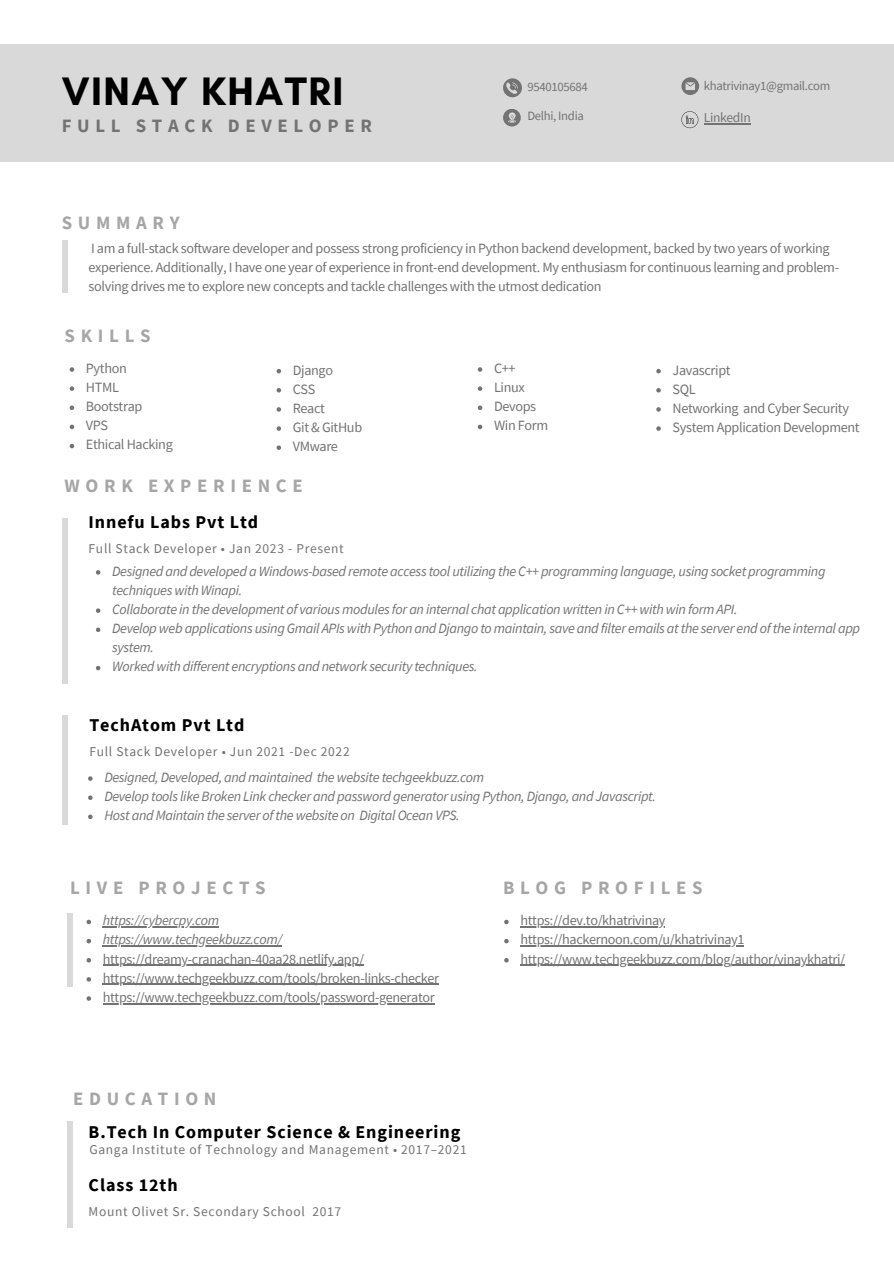
<style>
.page{position:relative;width:894px;height:1264px;background:#fff}
.page>*{position:absolute;margin:0;border:0;box-sizing:border-box;transform-origin:0 0}
.t1{font:700 40.5px "Glacial Indifference";letter-spacing:.035em;color:#000}
.t2{font:700 18.9px "Source Sans Pro";letter-spacing:.3em;color:#a6a6a6}
.t3{font:700 18.9px "Source Sans Pro";letter-spacing:.3em;color:#737373}
.t4{font:700 18px "Source Sans Pro";letter-spacing:.05em;color:#000}
.t5{font:14.25px/19.2px "Source Sans Pro";letter-spacing:-.025em;color:#737373}
.t6{font:italic 14.25px/19.2px "Source Sans Pro";letter-spacing:-.025em;color:#737373}
.t7{font:13.5px "Source Sans Pro";letter-spacing:.05em;color:#737373}
.t8{font:13.5px "Source Sans Pro";letter-spacing:-.025em;color:#737373}
.t9{font:12.75px "Source Sans Pro";letter-spacing:-.025em;color:#737373}
</style>
<div class="page">
<div style="left:0;top:44px;width:893px;height:118px;background:#d9d9d9"></div>
<div style="left:62px;top:518px;width:5px;height:165px;background:#d9d9d9"></div>
<div style="left:62px;top:241px;width:5px;height:52px;background:#d9d9d9"></div>
<div style="left:67px;top:1121px;width:6px;height:106px;background:#d9d9d9"></div>
<svg style="left:503px;top:78px;width:19px;height:19px"></svg>
<svg style="left:681px;top:77px;width:18px;height:18px"></svg>
<div style="left:503px;top:109px;width:17px;height:17px;background:#737373;border-radius:50%"></div>
<svg style="left:508px;top:112px;width:7px;height:10px"></svg>
<div style="left:62px;top:715px;width:5px;height:109px;background:#d9d9d9"></div>
<div style="left:67px;top:913px;width:6px;height:73px;background:#d9d9d9"></div>
<svg style="left:681px;top:111px;width:17px;height:17px"></svg>
<hr style="left:703px;top:123px;width:47px;height:1px;background:#737373">
<svg style="left:70px;top:367px;width:4px;height:5px"></svg>
<svg style="left:70px;top:386px;width:4px;height:5px"></svg>
<svg style="left:70px;top:405px;width:4px;height:5px"></svg>
<svg style="left:70px;top:424px;width:4px;height:5px"></svg>
<svg style="left:70px;top:444px;width:4px;height:4px"></svg>
<svg style="left:276px;top:369px;width:5px;height:4px"></svg>
<svg style="left:276px;top:388px;width:5px;height:4px"></svg>
<svg style="left:276px;top:407px;width:5px;height:4px"></svg>
<svg style="left:276px;top:426px;width:5px;height:5px"></svg>
<svg style="left:276px;top:445px;width:5px;height:5px"></svg>
<svg style="left:477px;top:367px;width:5px;height:5px"></svg>
<svg style="left:477px;top:386px;width:5px;height:5px"></svg>
<svg style="left:477px;top:405px;width:5px;height:5px"></svg>
<svg style="left:477px;top:424px;width:5px;height:5px"></svg>
<svg style="left:656px;top:369px;width:4px;height:4px"></svg>
<svg style="left:656px;top:388px;width:4px;height:4px"></svg>
<svg style="left:656px;top:407px;width:4px;height:4px"></svg>
<svg style="left:656px;top:426px;width:4px;height:5px"></svg>
<svg style="left:96px;top:570px;width:4px;height:4px"></svg>
<svg style="left:96px;top:608px;width:4px;height:5px"></svg>
<svg style="left:96px;top:627px;width:4px;height:5px"></svg>
<svg style="left:96px;top:665px;width:4px;height:5px"></svg>
<svg style="left:88px;top:776px;width:5px;height:4px"></svg>
<svg style="left:88px;top:795px;width:5px;height:5px"></svg>
<svg style="left:88px;top:814px;width:5px;height:5px"></svg>
<svg style="left:86px;top:919px;width:5px;height:5px"></svg>
<hr style="left:103px;top:926px;width:116px;height:1px;background:#737373">
<svg style="left:86px;top:938px;width:5px;height:5px"></svg>
<hr style="left:103px;top:945px;width:179px;height:1px;background:#737373">
<svg style="left:86px;top:958px;width:5px;height:4px"></svg>
<hr style="left:103px;top:964px;width:260px;height:1px;background:#737373">
<svg style="left:86px;top:977px;width:5px;height:4px"></svg>
<hr style="left:103px;top:983px;width:335px;height:2px;background:#737373">
<svg style="left:86px;top:996px;width:5px;height:4px"></svg>
<hr style="left:103px;top:1003px;width:331px;height:1px;background:#737373">
<svg style="left:504px;top:919px;width:4px;height:5px"></svg>
<hr style="left:520px;top:926px;width:145px;height:1px;background:#737373">
<svg style="left:504px;top:938px;width:4px;height:5px"></svg>
<hr style="left:520px;top:945px;width:224px;height:1px;background:#737373">
<svg style="left:504px;top:958px;width:4px;height:4px"></svg>
<hr style="left:520px;top:964px;width:324px;height:1px;background:#737373">
<p class="t1" style="left:62px;top:66px;width:283px">VINAY KHATRI</p>
<p class="t9" style="left:527px;top:78px;width:62px">9540105684</p>
<p class="t9" style="left:703px;top:77px;width:128px">khatrivinay1@gmail.com</p>
<p class="t3" style="left:62px;top:114px;width:311px">FULL STACK DEVELOPER</p>
<p class="t2" style="left:62px;top:210px;width:119px">SUMMARY</p>
<p class="t9" style="left:527px;top:108px;width:58px">Delhi, India</p>
<p class="t8" style="left:703px;top:109px;width:48px">LinkedIn</p>
<p class="t5" style="left:89px;top:238px;width:751px">I am a full-stack software developer and possess strong proficiency in Python backend development, backed by two years of working experience. Additionally, I have one year of experience in front-end development. My enthusiasm for continuous learning and problem&shy;solving drives me to explore new concepts and tackle challenges with the utmost dedication</p>
<p class="t2" style="left:65px;top:324px;width:87px">SKILLS</p>
<p class="t5" style="left:86px;top:358px;width:42px">Python</p>
<p class="t5" style="left:86px;top:377px;width:35px">HTML</p>
<p class="t5" style="left:86px;top:396px;width:58px">Bootstrap</p>
<p class="t5" style="left:86px;top:415px;width:24px">VPS</p>
<p class="t5" style="left:86px;top:435px;width:88px">Ethical Hacking</p>
<p class="t5" style="left:293px;top:360px;width:42px">Django</p>
<p class="t5" style="left:293px;top:379px;width:24px">CSS</p>
<p class="t5" style="left:293px;top:398px;width:34px">React</p>
<p class="t5" style="left:293px;top:417px;width:71px">Git &amp; GitHub</p>
<p class="t5" style="left:293px;top:436px;width:47px">VMware</p>
<p class="t2" style="left:65px;top:473px;width:240px">WORK EXPERIENCE</p>
<p class="t4" style="left:89px;top:510px;width:171px">Innefu Labs Pvt Ltd</p>
<p class="t7" style="left:89px;top:539px;width:256px">Full Stack Developer • Jan 2023 - Present</p>
<p class="t5" style="left:494px;top:358px;width:23px">C++</p>
<p class="t5" style="left:494px;top:377px;width:32px">Linux</p>
<p class="t5" style="left:494px;top:396px;width:44px">Devops</p>
<p class="t5" style="left:494px;top:415px;width:56px">Win Form</p>
<p class="t5" style="left:672px;top:360px;width:60px">Javascript</p>
<p class="t5" style="left:672px;top:379px;width:25px">SQL</p>
<p class="t5" style="left:672px;top:398px;width:178px">Networking and Cyber Security</p>
<p class="t5" style="left:672px;top:417px;width:188px">System Application Development</p>
<p class="t6" style="left:112px;top:561px;width:714px">Designed and developed a Windows-based remote access tool utilizing the C++ programming language, using socket programming techniques with Winapi.</p>
<p class="t6" style="left:112px;top:599px;width:626px">Collaborate in the development of various modules for an internal chat application written in C++ with win form API.</p>
<p class="t6" style="left:112px;top:618px;width:749px">Develop web applications using Gmail APIs with Python and Django to maintain, save and filter emails at the server end of the internal app system.</p>
<p class="t6" style="left:112px;top:656px;width:367px">Worked with different encryptions and network security techniques.</p>
<p class="t4" style="left:89px;top:713px;width:156px">TechAtom Pvt Ltd</p>
<p class="t7" style="left:89px;top:743px;width:262px">Full Stack Developer • Jun 2021 -Dec 2022</p>
<p class="t6" style="left:104px;top:767px;width:381px">Designed, Developed, and maintained the website techgeekbuzz.com</p>
<p class="t6" style="left:104px;top:786px;width:553px">Develop tools like Broken Link checker and password generator using Python, Django, and Javascript.</p>
<p class="t6" style="left:104px;top:805px;width:357px">Host and Maintain the server of the website on Digital Ocean VPS.</p>
<p class="t2" style="left:70px;top:875px;width:197px">LIVE PROJECTS</p>
<p class="t6" style="left:103px;top:910px;width:118px">https://cybercpy.com</p>
<p class="t6" style="left:103px;top:929px;width:181px">https://www.techgeekbuzz.com/</p>
<p class="t5" style="left:103px;top:948px;width:262px">https://dreamy-cranachan-40aa28.netlify.app/</p>
<p class="t5" style="left:103px;top:968px;width:338px">https://www.techgeekbuzz.com/tools/broken-links-checker</p>
<p class="t5" style="left:103px;top:987px;width:333px">https://www.techgeekbuzz.com/tools/password-generator</p>
<p class="t2" style="left:73px;top:1086px;width:145px">EDUCATION</p>
<p class="t4" style="left:89px;top:1120px;width:373px">B.Tech In Computer Science &amp; Engineering</p>
<p class="t7" style="left:89px;top:1140px;width:379px">Ganga Institute of Technology and Management • 2017–2021</p>
<p class="t4" style="left:89px;top:1173px;width:90px">Class 12th</p>
<p class="t7" style="left:89px;top:1202px;width:254px">Mount Olivet Sr. Secondary School 2017</p>
<p class="t2" style="left:503px;top:875px;width:201px">BLOG PROFILES</p>
<p class="t5" style="left:520px;top:910px;width:146px">https://dev.to/khatrivinay</p>
<p class="t5" style="left:520px;top:929px;width:225px">https://hackernoon.com/u/khatrivinay1</p>
<p class="t5" style="left:520px;top:948px;width:326px">https://www.techgeekbuzz.com/blog/author/vinaykhatri/</p>
</div>
